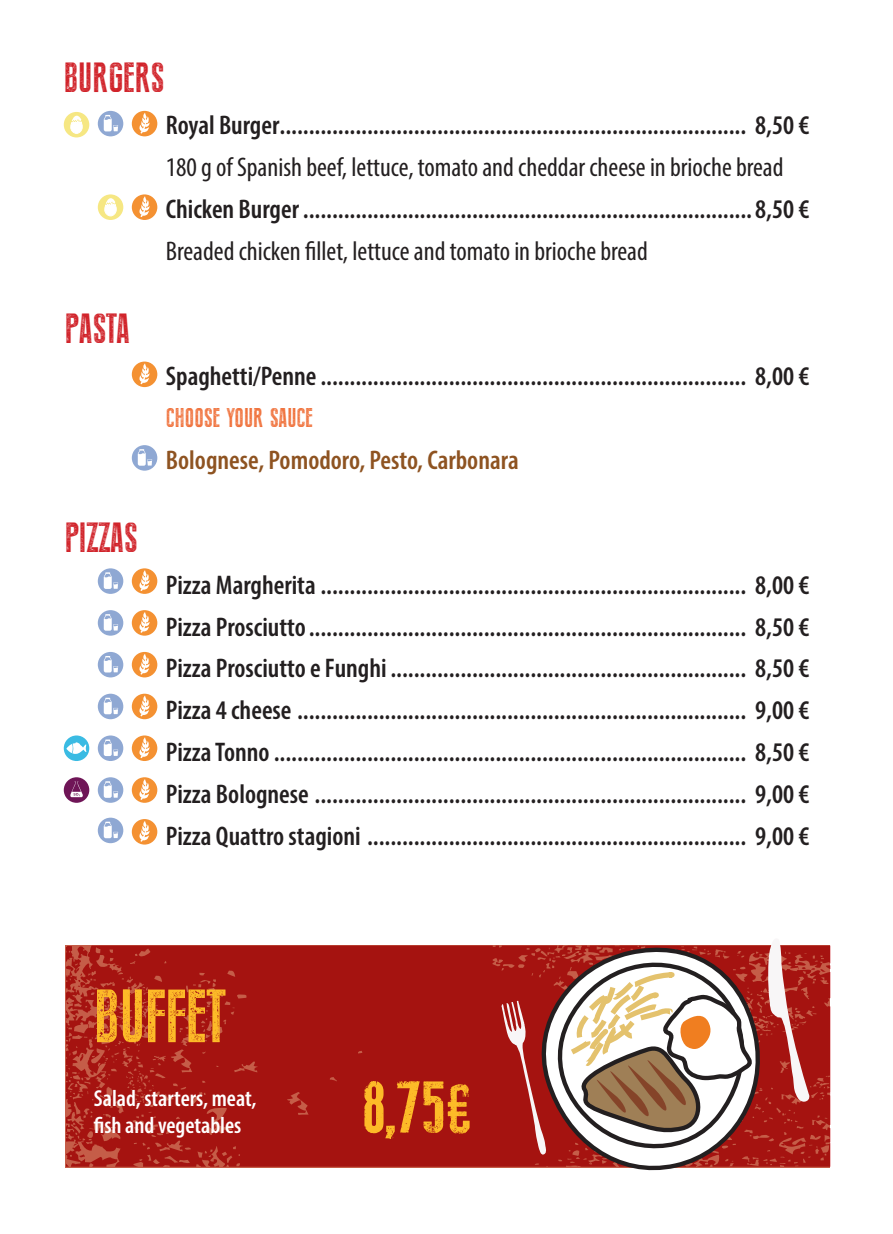
<style>
.page{position:relative;width:893px;height:1234px;background:#fff}
.page>*{position:absolute;margin:0;border:0;box-sizing:border-box;transform-origin:0 0}
.t1{font:75px "Press Style";color:#fdbb28}
.t2{font:72.3px "Press Style";color:#fdbb28}
.t3{font:42px "Press Style";color:#d1232a}
.t4{font:600 condensed 27px "Myriad Pro";color:#231f20}
.t5{font:condensed 27px "Myriad Pro";color:#231f20}
.t6{font:600 condensed 27px "Myriad Pro";color:#8e5321}
.t7{font:27px "Press Style";color:#f0723c}
.t8{font:600 condensed 23.25px/27.9px "Myriad Pro";color:#fff}
</style>
<div class="page">
<div style="left:64px;top:112px;width:25px;height:25px;background:#f6e783;border-radius:50%"></div>
<svg style="left:70px;top:116px;width:12px;height:18px"></svg>
<div style="left:98px;top:111px;width:25px;height:25px;background:#8fa8d3;border-radius:50%"></div>
<svg style="left:104px;top:115px;width:14px;height:16px"></svg>
<div style="left:132px;top:111px;width:25px;height:25px;background:#f49132;border-radius:50%"></div>
<svg style="left:139px;top:113px;width:11px;height:20px"></svg>
<div style="left:98px;top:194px;width:25px;height:26px;background:#f6e783;border-radius:50%"></div>
<svg style="left:104px;top:198px;width:12px;height:18px"></svg>
<div style="left:132px;top:194px;width:25px;height:26px;background:#f49132;border-radius:50%"></div>
<svg style="left:139px;top:196px;width:11px;height:21px"></svg>
<div style="left:132px;top:361px;width:25px;height:26px;background:#f49132;border-radius:50%"></div>
<svg style="left:139px;top:363px;width:11px;height:21px"></svg>
<div style="left:132px;top:445px;width:25px;height:25px;background:#8fa8d3;border-radius:50%"></div>
<svg style="left:138px;top:449px;width:14px;height:16px"></svg>
<div style="left:98px;top:568px;width:25px;height:25px;background:#8fa8d3;border-radius:50%"></div>
<svg style="left:104px;top:572px;width:14px;height:16px"></svg>
<div style="left:132px;top:568px;width:25px;height:25px;background:#f49132;border-radius:50%"></div>
<svg style="left:139px;top:570px;width:11px;height:21px"></svg>
<div style="left:98px;top:610px;width:25px;height:25px;background:#8fa8d3;border-radius:50%"></div>
<svg style="left:104px;top:614px;width:14px;height:16px"></svg>
<div style="left:132px;top:610px;width:25px;height:25px;background:#f49132;border-radius:50%"></div>
<svg style="left:139px;top:611px;width:11px;height:21px"></svg>
<svg style="left:98px;top:651px;width:25px;height:26px"></svg>
<svg style="left:104px;top:655px;width:14px;height:17px"></svg>
<div style="left:132px;top:651px;width:25px;height:26px;background:#f49132;border-radius:50%"></div>
<svg style="left:139px;top:653px;width:11px;height:21px"></svg>
<div style="left:98px;top:693px;width:25px;height:26px;background:#8fa8d3;border-radius:50%"></div>
<svg style="left:104px;top:697px;width:14px;height:17px"></svg>
<div style="left:132px;top:693px;width:25px;height:26px;background:#f49132;border-radius:50%"></div>
<svg style="left:139px;top:695px;width:11px;height:21px"></svg>
<div style="left:64px;top:735px;width:25px;height:25px;background:#3abbe3;border-radius:50%"></div>
<svg style="left:66px;top:742px;width:20px;height:12px"></svg>
<div style="left:98px;top:735px;width:25px;height:25px;background:#8fa8d3;border-radius:50%"></div>
<svg style="left:104px;top:739px;width:14px;height:17px"></svg>
<div style="left:132px;top:735px;width:25px;height:25px;background:#f49132;border-radius:50%"></div>
<svg style="left:139px;top:737px;width:11px;height:21px"></svg>
<div style="left:64px;top:777px;width:25px;height:25px;background:#6f1557;border-radius:50%"></div>
<svg style="left:70px;top:781px;width:13px;height:16px"></svg>
<div style="left:98px;top:777px;width:25px;height:25px;background:#8fa8d3;border-radius:50%"></div>
<svg style="left:104px;top:781px;width:14px;height:16px"></svg>
<div style="left:132px;top:777px;width:25px;height:25px;background:#f49132;border-radius:50%"></div>
<svg style="left:139px;top:778px;width:11px;height:21px"></svg>
<div style="left:98px;top:817px;width:25px;height:26px;background:#8fa8d3;border-radius:50%"></div>
<svg style="left:104px;top:821px;width:14px;height:17px"></svg>
<div style="left:132px;top:818px;width:25px;height:26px;background:#f49132;border-radius:50%"></div>
<svg style="left:139px;top:820px;width:11px;height:21px"></svg>
<svg style="left:66px;top:945px;width:764px;height:221px;background:#a71814"></svg>
<svg style="left:530px;top:945px;width:238px;height:226px;background:#a9403b"></svg>
<svg style="left:540px;top:953px;width:217px;height:207px"></svg>
<svg style="left:768px;top:945px;width:42px;height:156px"></svg>
<svg style="left:501px;top:953px;width:252px;height:202px"></svg>
<p class="t3" style="left:64px;top:55px;width:102px">BURGERS</p>
<p class="t3" style="left:64px;top:306px;width:68px">PASTA</p>
<p class="t3" style="left:64px;top:515px;width:75px">PIZZAS</p>
<p class="t4" style="left:166px;top:109px;width:645px">Royal Burger................................................................................ 8,50 €</p>
<p class="t5" style="left:166px;top:151px;width:619px">180 g of Spanish beef, lettuce, tomato and cheddar cheese in brioche bread</p>
<p class="t4" style="left:166px;top:192px;width:645px">Chicken Burger ............................................................................. 8,50 €</p>
<p class="t5" style="left:166px;top:234px;width:483px">Breaded chicken fillet, lettuce and tomato in brioche bread</p>
<p class="t4" style="left:166px;top:359px;width:645px">Spaghetti/Penne......................................................................... 8,00 €</p>
<p class="t7" style="left:166px;top:403px;width:149px">CHOOSE YOUR SAUCE</p>
<p class="t6" style="left:166px;top:443px;width:354px">Bolognese, Pomodoro, Pesto, Carbonara</p>
<p class="t4" style="left:166px;top:568px;width:645px">Pizza Margherita ......................................................................... 8,00 €</p>
<p class="t4" style="left:166px;top:610px;width:645px">Pizza Prosciutto........................................................................... 8,50 €</p>
<p class="t4" style="left:166px;top:651px;width:645px">Pizza Prosciutto e Funghi ............................................................. 8,50 €</p>
<p class="t4" style="left:166px;top:693px;width:645px">Pizza 4 cheese ............................................................................. 9,00 €</p>
<p class="t4" style="left:166px;top:735px;width:645px">Pizza Tonno ................................................................................. 8,50 €</p>
<p class="t4" style="left:166px;top:777px;width:645px">Pizza Bolognese .......................................................................... 9,00 €</p>
<p class="t4" style="left:166px;top:818px;width:645px">Pizza Quattro stagioni ................................................................. 9,00 €</p>
<p class="t1" style="left:94px;top:975px;width:132px">BUFFET</p>
<p class="t8" style="left:94px;top:1083px;width:164px">Salad, starters, meat, fish and vegetables</p>
<p class="t2" style="left:361px;top:1068px;width:112px">8,75€</p>
</div>
